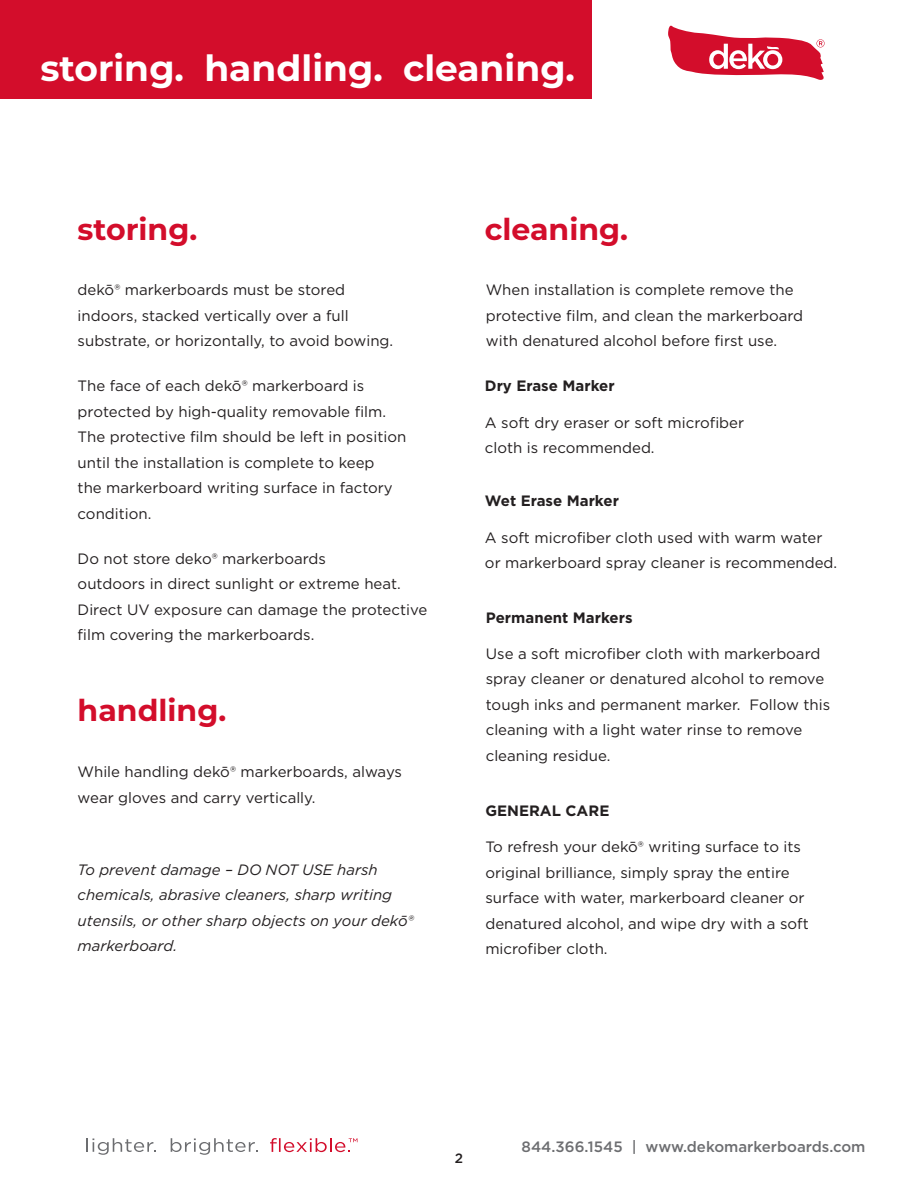
<style>
.page{position:relative;width:918px;height:1188px;background:#fff}
.page>*{position:absolute;margin:0;border:0;box-sizing:border-box;transform-origin:0 0}
._2019_section_head{font:700 36px "Montserrat";color:#fff}
.Paragraghs{font:700 30px "Montserrat";color:#d30d2b}
.Paragraghs-2{font:15px/25.5px "Gotham";color:#231f20}
.Paragraghs-3{font:italic 15px/25.5px "Gotham";color:#231f20}
.Paragraghs-4{font:700 15px "Gotham";color:#231f20}
.t1{font:500 15px "Gotham";color:#6d6e71}
.t2{font:500 13.5px "Gotham";color:#231f20}
</style>
<div class="page">
<svg style="left:668px;top:25px;width:157px;height:55px"></svg>
<svg style="left:87px;top:1138px;width:69px;height:17px"></svg>
<svg style="left:171px;top:1138px;width:87px;height:17px"></svg>
<svg style="left:270px;top:1138px;width:87px;height:14px"></svg>
<div style="left:0;top:0;width:592px;height:98px;background:#d30d2b"></div>
<p class="_2019_section_head" style="left:40px;top:43px;width:536px">storing. handling. cleaning.</p>
<p class="Paragraghs" style="left:78px;top:208px;width:121px">storing.</p>
<p class="Paragraghs-2" style="left:78px;top:277px;width:317px">dekō® markerboards must be stored indoors, stacked vertically over a full substrate, or horizontally, to avoid bowing.</p>
<p class="Paragraghs-2" style="left:78px;top:373px;width:330px">The face of each dekō® markerboard is protected by high-quality removable film.<br>The protective film should be left in position until the installation is complete to keep<br>the markerboard writing surface in factory condition.</p>
<p class="Paragraghs-2" style="left:78px;top:545px;width:250px">Do not store deko® markerboards</p>
<p class="Paragraghs-2" style="left:78px;top:571px;width:351px">outdoors in direct sunlight or extreme heat.<br>Direct UV exposure can damage the protective film covering the markerboards.</p>
<p class="Paragraghs" style="left:78px;top:689px;width:150px">handling.</p>
<p class="Paragraghs-2" style="left:78px;top:759px;width:326px">While handling dekō® markerboards, always wear gloves and carry vertically.</p>
<p class="Paragraghs-3" style="left:78px;top:856px;width:337px">To prevent damage – DO NOT USE harsh chemicals, abrasive cleaners, sharp writing utensils, or other sharp objects on your dekō® markerboard.</p>
<p class="Paragraghs" style="left:485px;top:208px;width:145px">cleaning.</p>
<p class="Paragraghs-2" style="left:486px;top:277px;width:319px">When installation is complete remove the protective film, and clean the markerboard with denatured alcohol before first use.</p>
<p class="Paragraghs-4" style="left:485px;top:376px;width:131px">Dry Erase Marker</p>
<p class="Paragraghs-2" style="left:485px;top:409px;width:261px">A soft dry eraser or soft microfiber cloth is recommended.</p>
<p class="Paragraghs-4" style="left:485px;top:491px;width:135px">Wet Erase Marker</p>
<p class="Paragraghs-2" style="left:485px;top:524px;width:354px">A soft microfiber cloth used with warm water or markerboard spray cleaner is recommended.</p>
<p class="Paragraghs-4" style="left:486px;top:607px;width:148px">Permanent Markers</p>
<p class="Paragraghs-2" style="left:486px;top:640px;width:346px">Use a soft microfiber cloth with markerboard spray cleaner or denatured alcohol to remove tough inks and permanent marker. Follow this cleaning with a light water rinse to remove cleaning residue.</p>
<p class="Paragraghs-4" style="left:485px;top:801px;width:126px">GENERAL CARE</p>
<p class="Paragraghs-2" style="left:485px;top:834px;width:325px">To refresh your dekō® writing surface to its original brilliance, simply spray the entire surface with water, markerboard cleaner or denatured alcohol, and wipe dry with a soft microfiber cloth.</p>
<p class="t2" style="left:455px;top:1150px;width:10px">2</p>
<p class="t1" style="left:522px;top:1137px;width:345px">844.366.1545 | www.dekomarkerboards.com</p>
</div>
